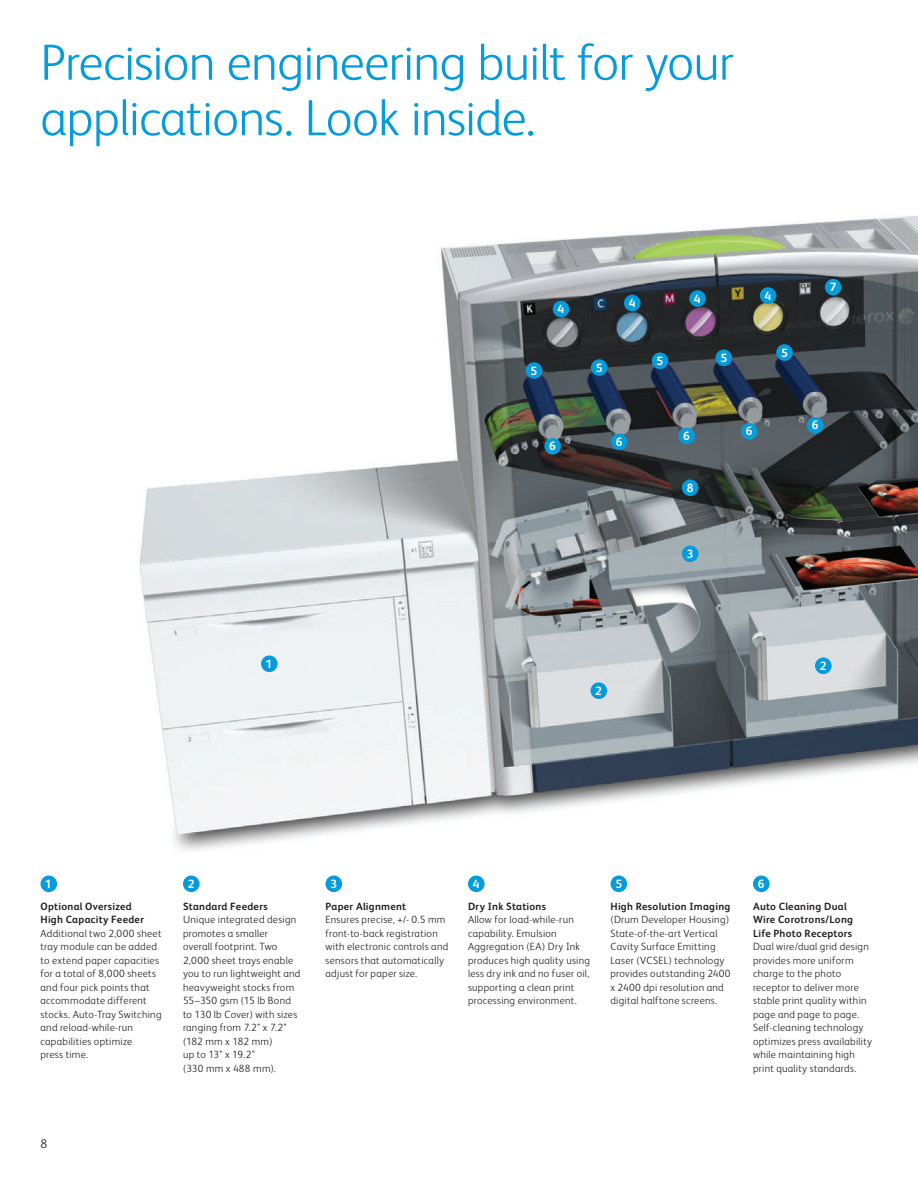
<style>
.page{position:relative;width:918px;height:1188px;background:#fff}
.page>*{position:absolute;margin:0;border:0;box-sizing:border-box;transform-origin:0 0}
.t1{font:300 51px/55.5px "Xerox Sans";letter-spacing:-.01em;color:#069bda}
.t2{font:300 12.75px "Xerox Sans";color:#231f20}
.t3{font:700 12px "Xerox Sans";color:#fff}
.t4{font:300 10.5px/13.5px "Xerox Sans";letter-spacing:.025em;color:#231f20}
.t5{font:700 10.5px/13.5px "Xerox Sans";letter-spacing:.025em;color:#231f20}
</style>
<div class="page">
<img style="left:139px;top:215px;width:779px;height:636px">
<div style="left:825px;top:279px;width:16px;height:17px;background:#069bda;border-radius:50%"></div>
<div style="left:682px;top:480px;width:16px;height:16px;background:#069bda;border-radius:50%"></div>
<div style="left:41px;top:876px;width:16px;height:16px;background:#069bda;border-radius:50%"></div>
<div style="left:261px;top:655px;width:17px;height:17px;background:#069bda;border-radius:50%"></div>
<div style="left:325px;top:876px;width:17px;height:16px;background:#069bda;border-radius:50%"></div>
<div style="left:682px;top:546px;width:16px;height:16px;background:#069bda;border-radius:50%"></div>
<div style="left:468px;top:876px;width:17px;height:16px;background:#069bda;border-radius:50%"></div>
<div style="left:553px;top:301px;width:16px;height:16px;background:#069bda;border-radius:50%"></div>
<div style="left:624px;top:295px;width:17px;height:16px;background:#069bda;border-radius:50%"></div>
<div style="left:689px;top:290px;width:17px;height:17px;background:#069bda;border-radius:50%"></div>
<div style="left:760px;top:287px;width:16px;height:17px;background:#069bda;border-radius:50%"></div>
<div style="left:610px;top:876px;width:17px;height:16px;background:#069bda;border-radius:50%"></div>
<div style="left:526px;top:362px;width:16px;height:17px;background:#069bda;border-radius:50%"></div>
<div style="left:591px;top:359px;width:16px;height:17px;background:#069bda;border-radius:50%"></div>
<div style="left:652px;top:353px;width:16px;height:16px;background:#069bda;border-radius:50%"></div>
<div style="left:715px;top:350px;width:17px;height:16px;background:#069bda;border-radius:50%"></div>
<div style="left:776px;top:344px;width:17px;height:17px;background:#069bda;border-radius:50%"></div>
<div style="left:753px;top:876px;width:17px;height:16px;background:#069bda;border-radius:50%"></div>
<div style="left:544px;top:438px;width:17px;height:17px;background:#069bda;border-radius:50%"></div>
<div style="left:611px;top:433px;width:17px;height:17px;background:#069bda;border-radius:50%"></div>
<div style="left:679px;top:427px;width:16px;height:17px;background:#069bda;border-radius:50%"></div>
<div style="left:741px;top:423px;width:17px;height:17px;background:#069bda;border-radius:50%"></div>
<div style="left:807px;top:417px;width:17px;height:17px;background:#069bda;border-radius:50%"></div>
<div style="left:183px;top:876px;width:17px;height:16px;background:#069bda;border-radius:50%"></div>
<div style="left:591px;top:682px;width:16px;height:17px;background:#069bda;border-radius:50%"></div>
<div style="left:815px;top:657px;width:17px;height:17px;background:#069bda;border-radius:50%"></div>
<h1 class="t1" style="left:40px;top:32px;width:695px">Precision engineering built for your applications. Look inside.</h1>
<p class="t3" style="left:265px;top:656px;width:8px">1</p>
<p class="t3" style="left:557px;top:301px;width:8px">4</p>
<p class="t3" style="left:531px;top:363px;width:8px">5</p>
<p class="t3" style="left:596px;top:360px;width:8px">5</p>
<p class="t3" style="left:629px;top:295px;width:8px">4</p>
<p class="t3" style="left:549px;top:438px;width:8px">6</p>
<p class="t3" style="left:616px;top:433px;width:8px">6</p>
<p class="t3" style="left:694px;top:290px;width:8px">4</p>
<p class="t3" style="left:764px;top:287px;width:8px">4</p>
<p class="t3" style="left:657px;top:353px;width:8px">5</p>
<p class="t3" style="left:720px;top:350px;width:8px">5</p>
<p class="t3" style="left:781px;top:345px;width:8px">5</p>
<p class="t3" style="left:683px;top:428px;width:8px">6</p>
<p class="t3" style="left:687px;top:479px;width:8px">8</p>
<p class="t3" style="left:746px;top:423px;width:8px">6</p>
<p class="t3" style="left:687px;top:545px;width:8px">3</p>
<p class="t3" style="left:830px;top:279px;width:8px">7</p>
<p class="t3" style="left:812px;top:417px;width:8px">6</p>
<p class="t3" style="left:595px;top:682px;width:8px">2</p>
<p class="t3" style="left:820px;top:657px;width:8px">2</p>
<p class="t3" style="left:45px;top:876px;width:8px">1</p>
<p class="t3" style="left:188px;top:875px;width:8px">2</p>
<p class="t3" style="left:331px;top:875px;width:8px">3</p>
<p class="t3" style="left:473px;top:876px;width:8px">4</p>
<p class="t3" style="left:615px;top:876px;width:8px">5</p>
<p class="t3" style="left:758px;top:876px;width:8px">6</p>
<p class="t5" style="left:40px;top:899px;width:105px">Optional Oversized<br>High Capacity Feeder</p>
<p class="t4" style="left:40px;top:926px;width:123px">Additional two 2,000 sheet tray module can be added to extend paper capacities for a total of 8,000 sheets and four pick points that accommodate different stocks. Auto-Tray Switching and reload-while-run capabilities optimize<br>press time.</p>
<p class="t5" style="left:183px;top:899px;width:86px">Standard Feeders</p>
<p class="t4" style="left:183px;top:912px;width:119px">Unique integrated design promotes a smaller<br>overall footprint. Two<br>2,000 sheet trays enable you to run lightweight and heavyweight stocks from<br>55–350 gsm (15 lb Bond to 130 lb Cover) with sizes ranging from 7.2" x 7.2" (182 mm x 182 mm)<br>up to 13" x 19.2"<br>(330 mm x 488 mm).</p>
<p class="t5" style="left:326px;top:899px;width:82px">Paper Alignment</p>
<p class="t4" style="left:326px;top:912px;width:124px">Ensures precise, +/- 0.5 mm front-to-back registration with electronic controls and sensors that automatically adjust for paper size.</p>
<p class="t5" style="left:468px;top:899px;width:80px">Dry Ink Stations</p>
<p class="t4" style="left:468px;top:912px;width:123px">Allow for load-while-run capability. Emulsion<br>Aggregation (EA) Dry Ink produces high quality using less dry ink and no fuser oil, supporting a clean print processing environment.</p>
<p class="t5" style="left:610px;top:899px;width:121px">High Resolution Imaging</p>
<p class="t4" style="left:610px;top:912px;width:122px">(Drum Developer Housing)<br>State-of-the-art Vertical<br>Cavity Surface Emitting<br>Laser (VCSEL) technology provides outstanding 2400 x 2400 dpi resolution and digital halftone screens.</p>
<p class="t5" style="left:753px;top:899px;width:102px">Auto Cleaning Dual<br>Wire Corotrons/Long<br>Life Photo Receptors</p>
<p class="t4" style="left:753px;top:939px;width:121px">Dual wire/dual grid design provides more uniform charge to the photo receptor to deliver more stable print quality within page and page to page.<br>Self-cleaning technology optimizes press availability while maintaining high print quality standards.</p>
<p class="t2" style="left:40px;top:1135px;width:8px">8</p>
</div>
